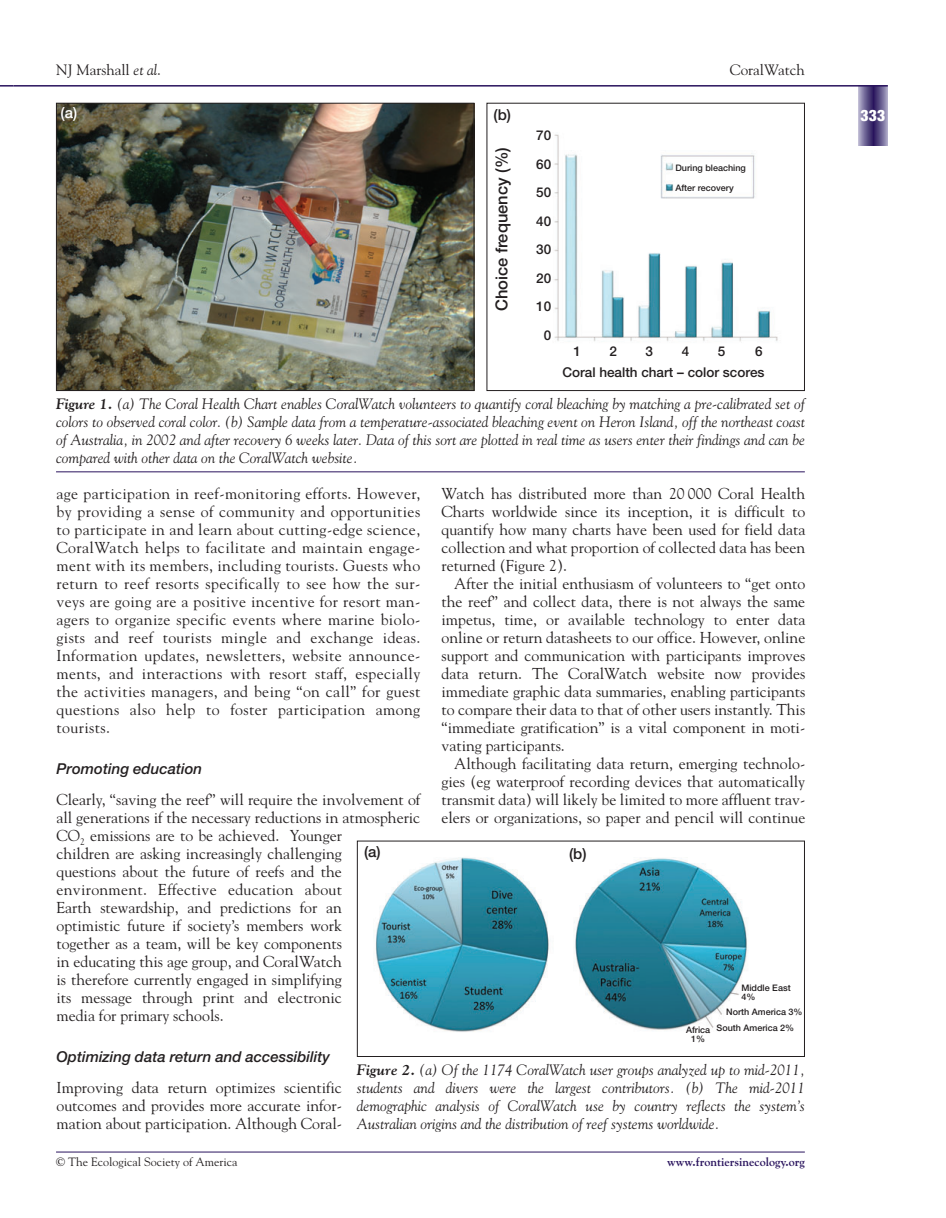
<style>
.page{position:relative;width:946px;height:1218px;background:#fff}
.page>*{position:absolute;margin:0;border:0;box-sizing:border-box;transform-origin:0 0}
.t1{font:500 16.5px "Helvetica Neue";color:#231f20}
.t2{font:15.75px/18px "Goudy";color:#231f20;text-align:justify}
.t3{font:900 condensed 15.75px "Helvetica Neue";color:#fff}
.t4{font:italic 15px/18px "Goudy";color:#231f20;text-align:justify}
.t5{font:italic 500 15px "Helvetica Neue";color:#231f20}
.t6{font:15px "Goudy";color:#231f20}
.t7{font:500 15px "Helvetica Neue";color:#231f20}
.t8{font:500 15px "Helvetica Neue";color:#fff}
.t9{font:500 13.5px/28.5px "Helvetica Neue";color:#231f20;text-align:center}
.t10{font:12px "Goudy";color:#231f20}
.t11{font:700 12px "Goudy";color:#29135d}
.t12{font:500 9px/9px "Helvetica Neue";color:#231f20}
.s1{font-style:italic}
.s2{font-weight:700}
</style>
<div class="page">
<svg style="left:858px;top:87px;width:29px;height:58px;background:#695e90"></svg>
<hr style="left:14px;top:85px;width:873px;height:2px;background:#29135d">
<hr style="left:56px;top:1151px;width:748px;height:1px;background:#29135d">
<hr style="left:56px;top:471px;width:748px;height:1px;background:#29135d">
<img style="left:58px;top:105px;width:414px;height:284px">
<div style="left:56px;top:103px;width:418px;height:288px;border:1px solid #231f20"></div>
<img style="left:554px;top:134px;width:224px;height:208px">
<svg style="left:0;top:85px;width:14px;height:2px"></svg>
<img style="left:574px;top:858px;width:173px;height:172px">
<img style="left:375px;top:857px;width:174px;height:175px">
<p class="t6" style="left:56px;top:64px;width:106px">NJ Marshall <span class="s1">et al</span>.</p>
<p class="t6" style="left:729px;top:64px;width:76px">CoralWatch</p>
<p class="t8" style="left:61px;top:107px;width:18px">(a)</p>
<p class="t7" style="left:493px;top:109px;width:19px">(b)</p>
<p class="t1" style="left:495px;top:311px;width:166px;rotate:-90deg">Choice frequency (%)</p>
<p class="t9" style="left:536px;top:122px;width:17px">70<br>60<br>50<br>40<br>30<br>20<br>10<br>0</p>
<p class="t12" style="left:675px;top:164px;width:72px">During bleaching</p>
<p class="t12" style="left:675px;top:185px;width:60px">After recovery</p>
<p class="t9" style="left:562px;top:342px;width:204px;line-height:21px;text-align:right">6<br>Coral health chart – color scores</p>
<p class="t9" style="left:573px;top:338px;width:9px">1</p>
<p class="t9" style="left:609px;top:338px;width:9px">2</p>
<p class="t9" style="left:645px;top:338px;width:9px">3</p>
<p class="t9" style="left:681px;top:338px;width:9px">4</p>
<p class="t9" style="left:717px;top:338px;width:9px">5</p>
<p class="t4" style="left:56px;top:396px;width:750px"><span class="s2">Figure 1.</span> (a) The Coral Health Chart enables CoralWatch volunteers to quantify coral bleaching by matching a pre-calibrated set of colors to observed coral color. (b) Sample data from a temperature-associated bleaching event on Heron Island, off the northeast coast of Australia, in 2002 and after recovery 6 weeks later. Data of this sort are plotted in real time as users enter their findings and can be compared with other data on the CoralWatch website.</p>
<p class="t2" style="left:441px;top:486px;width:365px">Watch has distributed more than 20 000 Coral Health Charts worldwide since its inception, it is difficult to quantify how many charts have been used for field data collection and what proportion of collected data has been returned (Figure 2).</p>
<p class="t2" style="left:441px;top:576px;width:365px;text-indent:13px">After the initial enthusiasm of volunteers to “get onto the reef” and collect data, there is not always the same impetus, time, or available technology to enter data online or return datasheets to our office. However, online support and communication with participants improves data return. The CoralWatch website now provides immediate graphic data summaries, enabling participants to compare their data to that of other users instantly. This “immediate gratification” is a vital component in moti&shy;vating participants.</p>
<p class="t2" style="left:441px;top:756px;width:365px;text-indent:13px">Although facilitating data return, emerging technolo&shy;gies (eg waterproof recording devices that automatically transmit data) will likely be limited to more affluent trav&shy;elers or organizations, so paper and pencil will continue</p>
<p class="t2" style="left:56px;top:486px;width:365px">age participation in reef-monitoring efforts. However, by providing a sense of community and opportunities to participate in and learn about cutting-edge science, CoralWatch helps to facilitate and maintain engage&shy;ment with its members, including tourists. Guests who return to reef resorts specifically to see how the sur&shy;veys are going are a positive incentive for resort man&shy;agers to organize specific events where marine biolo&shy;gists and reef tourists mingle and exchange ideas.<br>Information updates, newsletters, website announce&shy;ments, and interactions with resort staff, especially the activities managers, and being “on call” for guest questions also help to foster participation among tourists.</p>
<p class="t5" style="left:56px;top:763px;width:147px">Promoting education</p>
<p class="t2" style="left:56px;top:792px;width:365px;text-align:left">Clearly, “saving the reef” will require the involvement of all generations if the necessary reductions in atmospheric CO<sub>2</sub> emissions are to be achieved. Younger<br>children are asking increasingly challenging<br>questions about the future of reefs and the environment. Effective education about<br>Earth stewardship, and predictions for an<br>optimistic future if society’s members work<br>together as a team, will be key components<br>in educating this age group, and CoralWatch<br>is therefore currently engaged in simplifying<br>its message through print and electronic<br>media for primary schools.</p>
<p class="t5" style="left:56px;top:1051px;width:275px">Optimizing data return and accessibility</p>
<p class="t2" style="left:56px;top:1080px;width:287px">Improving data return optimizes scientific outcomes and provides more accurate infor&shy;mation about participation. Although Coral-</p>
<p class="t7" style="left:364px;top:846px;width:18px">(a)</p>
<p class="t7" style="left:569px;top:848px;width:19px">(b)</p>
<p class="t12" style="left:741px;top:984px;width:51px">Middle East<br>4%</p>
<p class="t12" style="left:686px;top:1005px;width:118px;line-height:15.6px;text-indent:40px">North America 3%<br>Africa South America 2%</p>
<p class="t12" style="left:691px;top:1035px;width:16px">1%</p>
<p class="t4" style="left:357px;top:1062px;width:449px"><span class="s2">Figure 2.</span> (a) Of the 1174 CoralWatch user groups analyzed up to mid-2011, students and divers were the largest contributors. (b) The mid-2011 demographic analysis of CoralWatch use by country reflects the system’s Australian origins and the distribution of reef systems worldwide.</p>
<p class="t10" style="left:56px;top:1157px;width:183px">© The Ecological Society of America</p>
<p class="t11" style="left:667px;top:1157px;width:139px">www.frontiersinecology.org</p>
<p class="t3" style="left:860px;top:110px;width:26px">333</p>
</div>
